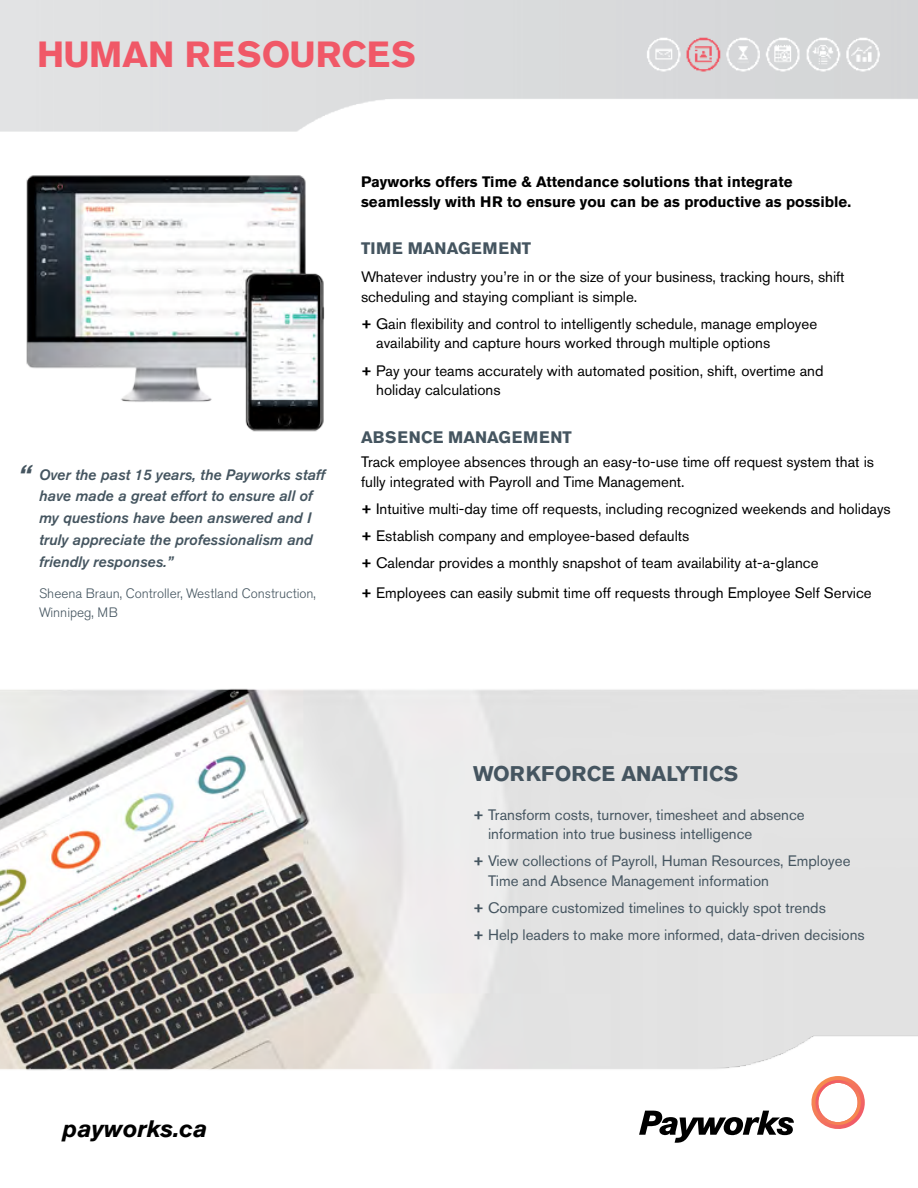
<style>
.page{position:relative;width:918px;height:1188px;background:#fff}
.page>*{position:absolute;margin:0;border:0;box-sizing:border-box;transform-origin:0 0}
.t1{font:700 36.15px "Akzidenz Grotesk BE";color:#f05867}
.t2{font:italic 700 25.65px "Akzidenz Grotesk BE";color:#455560}
.t3{font:italic 700 23.7px "Akzidenz Grotesk BE";color:#000}
.t4{font:700 21px "Akzidenz Grotesk BE";color:#455560}
.t5{font:700 16.5px "Akzidenz Grotesk BE";letter-spacing:.02em;color:#455560}
.t6{font:15px/19.5px "Akzidenz Grotesk BE";color:#000}
.t7{font:15px/19.5px "Akzidenz Grotesk BE";color:#455560}
.t8{font:italic 500 15px/21.8px "Akzidenz Grotesk BE";color:#455560}
.t9{font:700 15px/19.5px "Akzidenz Grotesk BE";color:#000}
.t10{font:300 13.5px/18.8px "Akzidenz Grotesk BE";color:#455560}
.s1{font-weight:500}
</style>
<div class="page">
<img style="left:0;top:688px;width:918px;height:335px">
<img style="left:26px;top:175px;width:299px;height:257px">
<img style="left:0;top:0;width:918px;height:132px">
<img style="left:0;top:1023px;width:918px;height:88px">
<svg style="left:639px;top:1111px;width:155px;height:32px"></svg>
<svg style="left:808px;top:1076px;width:57px;height:53px"></svg>
<h1 class="t1" style="left:37px;top:33px;width:380px">HUMAN RESOURCES</h1>
<h2 class="t2" style="left:19px;top:459px;width:14px">“</h2>
<p class="t8" style="left:39px;top:464px;width:288px">Over the past 15 years, the Payworks staff have made a great effort to ensure all of my questions have been answered and I truly appreciate the professionalism and friendly responses.”</p>
<p class="t10" style="left:39px;top:584px;width:278px">Sheena Braun, Controller, Westland Construction,<br>Winnipeg, MB</p>
<p class="t9" style="left:361px;top:172px;width:491px">Payworks offers Time &amp; Attendance solutions that integrate seamlessly with HR to ensure you can be as productive as possible.</p>
<p class="t5" style="left:361px;top:239px;width:172px">TIME MANAGEMENT</p>
<p class="t6" style="left:361px;top:267px;width:485px">Whatever industry you’re in or the size of your business, tracking hours, shift scheduling and staying compliant is simple.</p>
<p class="t6" style="left:376px;top:314px;width:443px;text-indent:-15px"><span class="s1">+</span> Gain flexibility and control to intelligently schedule, manage employee availability and capture hours worked through multiple options</p>
<p class="t6" style="left:376px;top:361px;width:449px;text-indent:-15px"><span class="s1">+</span> Pay your teams accurately with automated position, shift, overtime and holiday calculations</p>
<p class="t5" style="left:361px;top:428px;width:212px">ABSENCE MANAGEMENT</p>
<p class="t6" style="left:361px;top:452px;width:514px">Track employee absences through an easy-to-use time off request system that is fully integrated with Payroll and Time Management.</p>
<p class="t6" style="left:361px;top:495px;width:531px;line-height:27.2px"><span class="s1">+</span> Intuitive multi-day time off requests, including recognized weekends and holidays <span class="s1">+</span> Establish company and employee-based defaults<br><span class="s1">+</span> Calendar provides a monthly snapshot of team availability at-a-glance</p>
<p class="t6" style="left:361px;top:583px;width:512px"><span class="s1">+</span> Employees can easily submit time off requests through Employee Self Service</p>
<h3 class="t4" style="left:473px;top:761px;width:267px">WORKFORCE ANALYTICS</h3>
<p class="t7" style="left:488px;top:805px;width:318px;text-indent:-15px"><span class="s1">+</span> Transform costs, turnover, timesheet and absence information into true business intelligence</p>
<p class="t7" style="left:488px;top:851px;width:364px;text-indent:-15px"><span class="s1">+</span> View collections of Payroll, Human Resources, Employee<br>Time and Absence Management information</p>
<p class="t7" style="left:473px;top:894px;width:393px;line-height:27.2px"><span class="s1">+</span> Compare customized timelines to quickly spot trends<br><span class="s1">+</span> Help leaders to make more informed, data-driven decisions</p>
<h3 class="t3" style="left:63px;top:1114px;width:146px">payworks.ca</h3>
</div>
